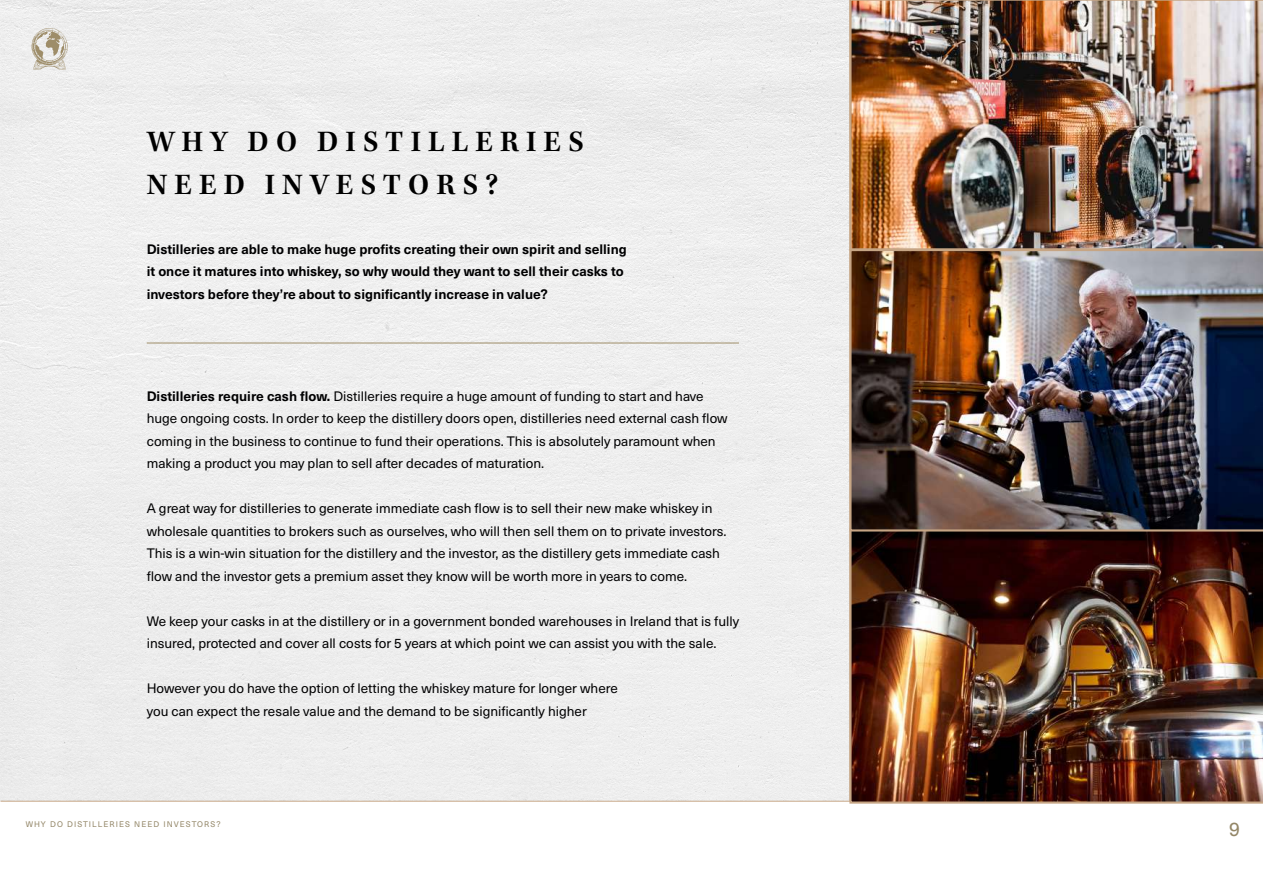
<style>
.page{position:relative;width:1263px;height:893px;background:#fff}
.page>*{position:absolute;margin:0;border:0;box-sizing:border-box;transform-origin:0 0}
.t1{font:600 30.45px/42.6px "Kepler Std";letter-spacing:.23em;color:#000}
.t2{font:19.5px "Neue Haas Unica W1 G";color:#938667}
.t3{font:13.5px/22.5px "Neue Haas Unica W1 G";color:#000001}
.t4{font:700 13.5px/22.5px "Neue Haas Unica W1 G";color:#000001}
.t5{font:8.1px "Neue Haas Unica W1 G";letter-spacing:.14em;color:#938667}
.s1{font-weight:700}
</style>
<div class="page">
<hr style="left:0;top:801px;width:1263px;height:1px;background:#c6a584">
<div style="left:0;top:0;width:849px;height:801px;background:#eee"></div>
<hr style="left:147px;top:343px;width:592px;height:1px;background:#9e8d68">
<img style="left:849px;top:0;width:414px;height:249px">
<img style="left:849px;top:531px;width:414px;height:273px">
<img style="left:849px;top:249px;width:414px;height:282px">
<svg style="left:32px;top:28px;width:36px;height:42px"></svg>
<h1 class="t1" style="left:147px;top:121px;width:438px">WHY DO DISTILLERIES<br>NEED INVESTORS?</h1>
<p class="t4" style="left:147px;top:237px;width:482px">Distilleries are able to make huge profits creating their own spirit and selling it once it matures into whiskey, so why would they want to sell their casks to investors before they’re about to significantly increase in value?</p>
<p class="t3" style="left:147px;top:384px;width:582px"><span class="s1">Distilleries require cash flow.</span> Distilleries require a huge amount of funding to start and have huge ongoing costs. In order to keep the distillery doors open, distilleries need external cash flow coming in the business to continue to fund their operations. This is absolutely paramount when making a product you may plan to sell after decades of maturation.</p>
<p class="t3" style="left:147px;top:496px;width:581px">A great way for distilleries to generate immediate cash flow is to sell their new make whiskey in wholesale quantities to brokers such as ourselves, who will then sell them on to private investors.<br>This is a win-win situation for the distillery and the investor, as the distillery gets immediate cash flow and the investor gets a premium asset they know will be worth more in years to come.</p>
<p class="t3" style="left:147px;top:609px;width:594px">We keep your casks in at the distillery or in a government bonded warehouses in Ireland that is fully insured, protected and cover all costs for 5 years at which point we can assist you with the sale.</p>
<p class="t3" style="left:147px;top:676px;width:473px">However you do have the option of letting the whiskey mature for longer where you can expect the resale value and the demand to be significantly higher</p>
<p class="t5" style="left:26px;top:818px;width:196px">WHY DO DISTILLERIES NEED INVESTORS?</p>
<h2 class="t2" style="left:1229px;top:814px;width:12px">9</h2>
</div>
